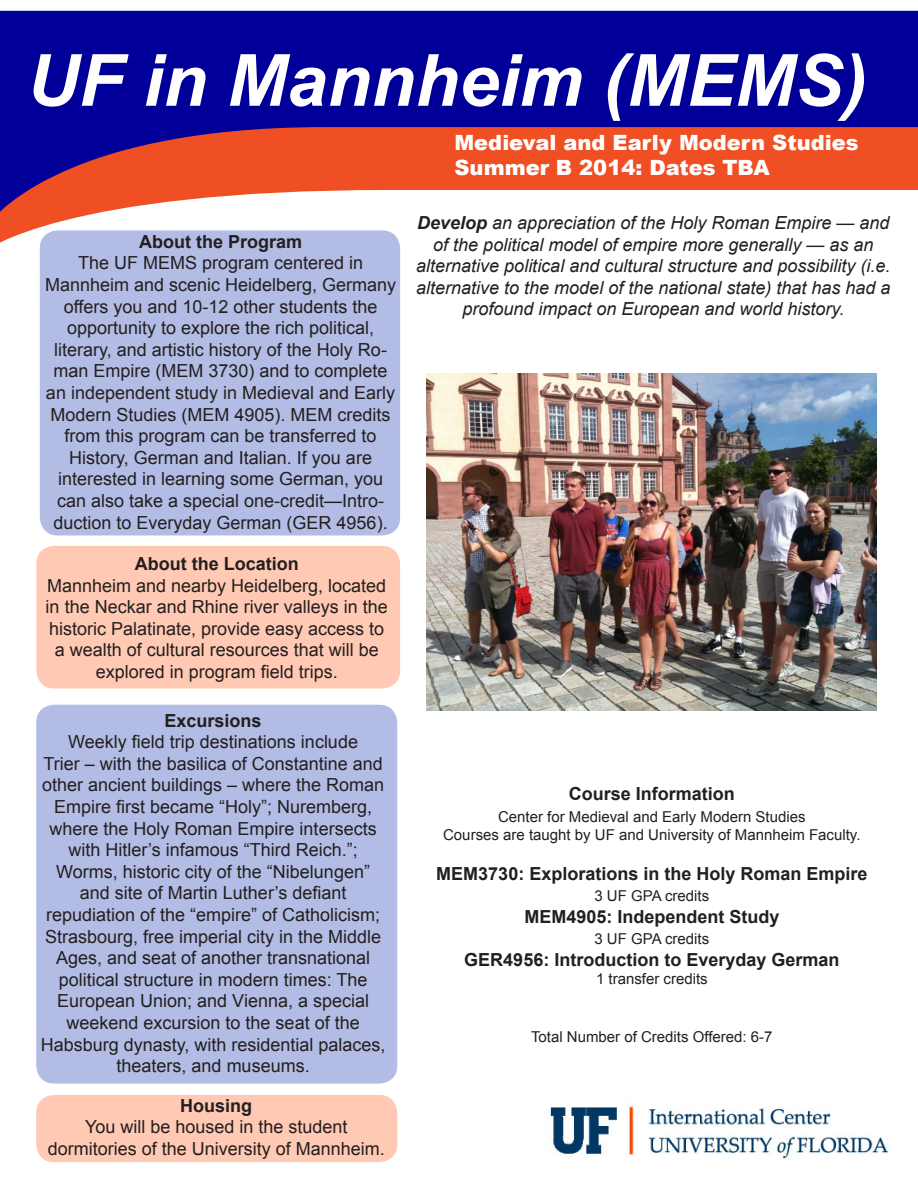
<style>
.page{position:relative;width:918px;height:1188px;background:#fff}
.page>*{position:absolute;margin:0;border:0;box-sizing:border-box;transform-origin:0 0}
.t1{font:italic 700 72px "Arial";color:#fff}
.t2{font:900 21px/25.2px "Arial";color:#fff}
.t3{font:18px/21.6px "Arial";color:#231f20;text-align:center}
.t4{font:italic 18px/21.6px "Arial";color:#231f20;text-align:center}
.t5{font:700 18px "Arial";color:#231f20}
.t6{font:15px/18px "Arial";color:#231f20;text-align:center}
.s1{font-weight:700}
</style>
<div class="page">
<svg style="left:0;top:11px;width:918px;height:214px;background:#663985"></svg>
<div style="left:36px;top:546px;width:364px;height:143px;background:#ffc9b3;border-radius:18px"></div>
<div style="left:36px;top:1095px;width:361px;height:67px;background:#ffc9b3;border-radius:18px"></div>
<div style="left:36px;top:705px;width:361px;height:379px;background:#b3bce4;border-radius:18px"></div>
<div style="left:40px;top:230px;width:360px;height:305px;background:#b3bce4;border-radius:18px"></div>
<img style="left:550px;top:1106px;width:339px;height:53px">
<img style="left:427px;top:373px;width:450px;height:338px">
<p class="t1" style="left:27px;top:32px;width:842px">UF in Mannheim (MEMS)</p>
<p class="t2" style="left:454px;top:129px;width:406px">Medieval and Early Modern Studies<br>Summer B 2014: Dates TBA</p>
<p class="t3" style="left:45px;top:231px;width:353px"><span class="s1">About the Program<br></span>The UF MEMS program centered in<br>Mannheim and scenic Heidelberg, Germany offers you and 10-12 other students the</p>
<p class="t3" style="left:67px;top:317px;width:309px">opportunity to explore the rich political,</p>
<p class="t3" style="left:46px;top:339px;width:351px">literary, and artistic history of the Holy Ro&shy;man Empire (MEM 3730) and to complete an independent study in Medieval and Early Modern Studies (MEM 4905). MEM credits from this program can be transferred to</p>
<p class="t3" style="left:69px;top:447px;width:304px">History, German and Italian. If you are</p>
<p class="t3" style="left:54px;top:468px;width:336px;text-align:left">interested in learning some German, you can also take a special one-credit—Intro&shy;duction to Everyday German (GER 4956).</p>
<p class="t3" style="left:46px;top:553px;width:344px"><span class="s1">About the Location<br></span>Mannheim and nearby Heidelberg, located in the Neckar and Rhine river valleys in the historic Palatinate, provide easy access to a wealth of cultural resources that will be explored in program field trips.</p>
<p class="t3" style="left:68px;top:710px;width:291px"><span class="s1">Excursions<br></span>Weekly field trip destinations include</p>
<p class="t3" style="left:42px;top:753px;width:344px">Trier – with the basilica of Constantine and other ancient buildings – where the Roman Empire first became “Holy”; Nuremberg, where the Holy Roman Empire intersects with Hitler’s infamous “Third Reich.”;</p>
<p class="t3" style="left:56px;top:861px;width:315px">Worms, historic city of the “Nibelungen” and site of Martin Luther’s defiant</p>
<p class="t3" style="left:45px;top:904px;width:338px">repudiation of the “empire” of Catholicism; Strasbourg, free imperial city in the Middle Ages, and seat of another transnational political structure in modern times: The</p>
<p class="t3" style="left:41px;top:990px;width:346px">European Union; and Vienna, a special weekend excursion to the seat of the Habsburg dynasty, with residential palaces, theaters, and museums.</p>
<p class="t5" style="left:180px;top:1093px;width:74px">Housing</p>
<p class="t3" style="left:48px;top:1116px;width:339px">You will be housed in the student dormitories of the University of Mannheim.</p>
<p class="t4" style="left:416px;top:212px;width:476px"><span class="s1">Develop</span> an appreciation of the Holy Roman Empire — and of the political model of empire more generally — as an alternative political and cultural structure and possibility (i.e. alternative to the model of the national state) that has had a profound impact on European and world history.</p>
<p class="t5" style="left:569px;top:782px;width:168px">Course Information</p>
<p class="t6" style="left:443px;top:808px;width:419px">Center for Medieval and Early Modern Studies<br>Courses are taught by UF and University of Mannheim Faculty.</p>
<p class="t5" style="left:436px;top:861px;width:433px">MEM3730: Explorations in the Holy Roman Empire</p>
<p class="t6" style="left:594px;top:887px;width:116px">3 UF GPA credits</p>
<p class="t5" style="left:524px;top:904px;width:257px">MEM4905: Independent Study</p>
<p class="t6" style="left:594px;top:930px;width:116px">3 UF GPA credits</p>
<p class="t5" style="left:464px;top:948px;width:377px">GER4956: Introduction to Everyday German</p>
<p class="t6" style="left:596px;top:970px;width:113px">1 transfer credits</p>
<p class="t6" style="left:531px;top:1027px;width:243px">Total Number of Credits Offered: 6-7</p>
</div>
